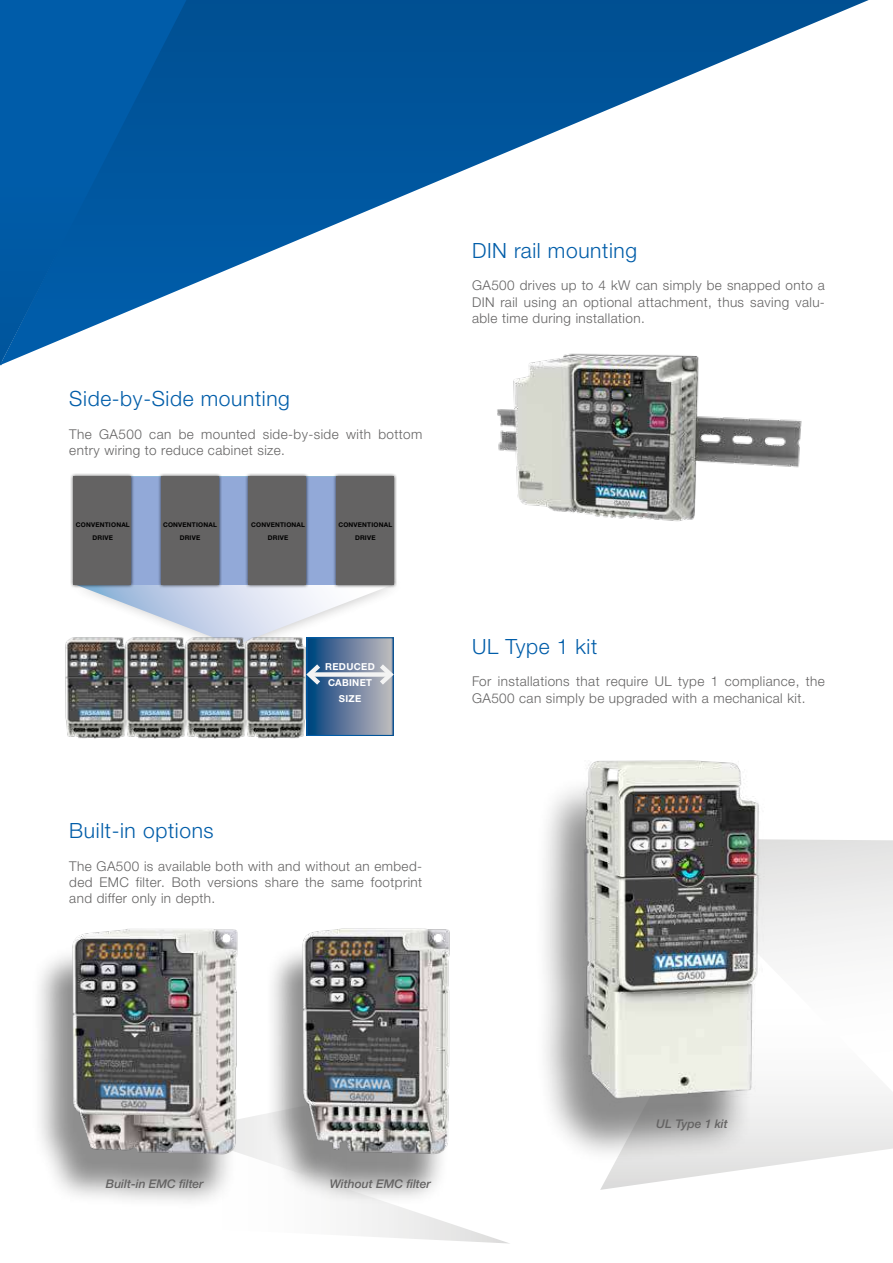
<style>
.page{position:relative;width:893px;height:1263px;background:#fff}
.page>*{position:absolute;margin:0;border:0;box-sizing:border-box;transform-origin:0 0}
.t1{font:300 21px "Helvetica Neue LTW1 G";letter-spacing:.03em;color:#005da9}
.t2{font:300 13.5px/16.2px "Helvetica Neue LTW1 G";letter-spacing:.03em;color:#646363;text-align:justify}
.t3{font:italic 500 12px "Helvetica Neue LTW1 G";color:#646363}
.t4{font:700 9.6px/15.8px "Helvetica Neue LTW1 G";letter-spacing:.03em;color:#fff;text-align:center}
.t5{font:700 6.45px/13.4px "Helvetica Neue LTW1 G";letter-spacing:.03em;color:#000;text-align:center}
</style>
<div class="page">
<svg style="left:186px;top:0;width:683px;height:287px"></svg>
<svg style="left:0;top:0;width:186px;height:365px;background:#1b6bae"></svg>
<svg style="left:240px;top:1114px;width:268px;height:129px"></svg>
<svg style="left:600px;top:1094px;width:293px;height:96px"></svg>
<svg style="left:766px;top:839px;width:127px;height:114px"></svg>
<div style="left:264px;top:940px;width:187px;height:266px;background:#000;opacity:.45"></div>
<img style="left:299px;top:928px;width:159px;height:230px">
<div style="left:31px;top:941px;width:207px;height:269px;background:#000;opacity:.45"></div>
<img style="left:69px;top:929px;width:171px;height:229px">
<svg style="left:83px;top:585px;width:308px;height:48px"></svg>
<div style="left:74px;top:477px;width:320px;height:108px;background:#92a9d8"></div>
<div style="left:70px;top:473px;width:64px;height:115px;background:#000;opacity:.75"></div>
<div style="left:74px;top:477px;width:57px;height:108px;background:#646363"></div>
<div style="left:158px;top:473px;width:64px;height:115px;background:#000;opacity:.75"></div>
<div style="left:161px;top:477px;width:58px;height:108px;background:#646363"></div>
<div style="left:245px;top:473px;width:65px;height:115px;background:#000;opacity:.75"></div>
<div style="left:249px;top:477px;width:57px;height:108px;background:#646363"></div>
<div style="left:333px;top:473px;width:64px;height:115px;background:#000;opacity:.75"></div>
<div style="left:336px;top:477px;width:58px;height:108px;background:#646363"></div>
<img style="left:65px;top:637px;width:56px;height:102px">
<img style="left:121px;top:637px;width:60px;height:102px">
<img style="left:181px;top:633px;width:60px;height:106px">
<img style="left:241px;top:633px;width:65px;height:106px">
<svg style="left:308px;top:639px;width:84px;height:95px;background:#657e9e"></svg>
<div style="left:309px;top:672px;width:82px;height:5px;background:#f3f3f3"></div>
<svg style="left:303px;top:660px;width:22px;height:29px"></svg>
<svg style="left:375px;top:660px;width:19px;height:29px"></svg>
<div style="left:534px;top:776px;width:226px;height:388px;background:#000;opacity:.45"></div>
<img style="left:568px;top:760px;width:198px;height:350px">
<img style="left:497px;top:353px;width:305px;height:169px">
<h1 class="t1" style="left:69px;top:386px;width:222px">Side-by-Side mounting</h1>
<p class="t2" style="left:69px;top:426px;width:354px">The GA500 can be mounted side-by-side with bottom entry wiring to reduce cabinet size.</p>
<p class="t5" style="left:76px;top:518px;width:55px">CONVENTIONAL<br>DRIVE</p>
<p class="t5" style="left:163px;top:517px;width:55px">CONVENTIONAL<br>DRIVE</p>
<p class="t5" style="left:251px;top:517px;width:55px">CONVENTIONAL<br>DRIVE</p>
<p class="t5" style="left:338px;top:517px;width:55px">CONVENTIONAL<br>DRIVE</p>
<p class="t4" style="left:325px;top:659px;width:51px">REDUCED<br>CABINET<br>SIZE</p>
<h1 class="t1" style="left:69px;top:818px;width:146px">Built-in options</h1>
<p class="t2" style="left:69px;top:858px;width:354px">The GA500 is available both with and without an embed&shy;ded EMC filter. Both versions share the same footprint and differ only in depth.</p>
<h1 class="t1" style="left:472px;top:238px;width:167px">DIN rail mounting</h1>
<p class="t2" style="left:472px;top:277px;width:354px">GA500 drives up to 4 kW can simply be snapped onto a DIN rail using an optional attachment, thus saving valu&shy;able time during installation.</p>
<h1 class="t1" style="left:472px;top:634px;width:127px">UL Type 1 kit</h1>
<p class="t2" style="left:472px;top:673px;width:354px">For installations that require UL type 1 compliance, the<br>GA500 can simply be upgraded with a mechanical kit.</p>
<p class="t3" style="left:106px;top:1177px;width:99px">Built-in EMC filter</p>
<p class="t3" style="left:330px;top:1177px;width:103px">Without EMC filter</p>
<p class="t3" style="left:656px;top:1116px;width:73px">UL Type 1 kit</p>
</div>
